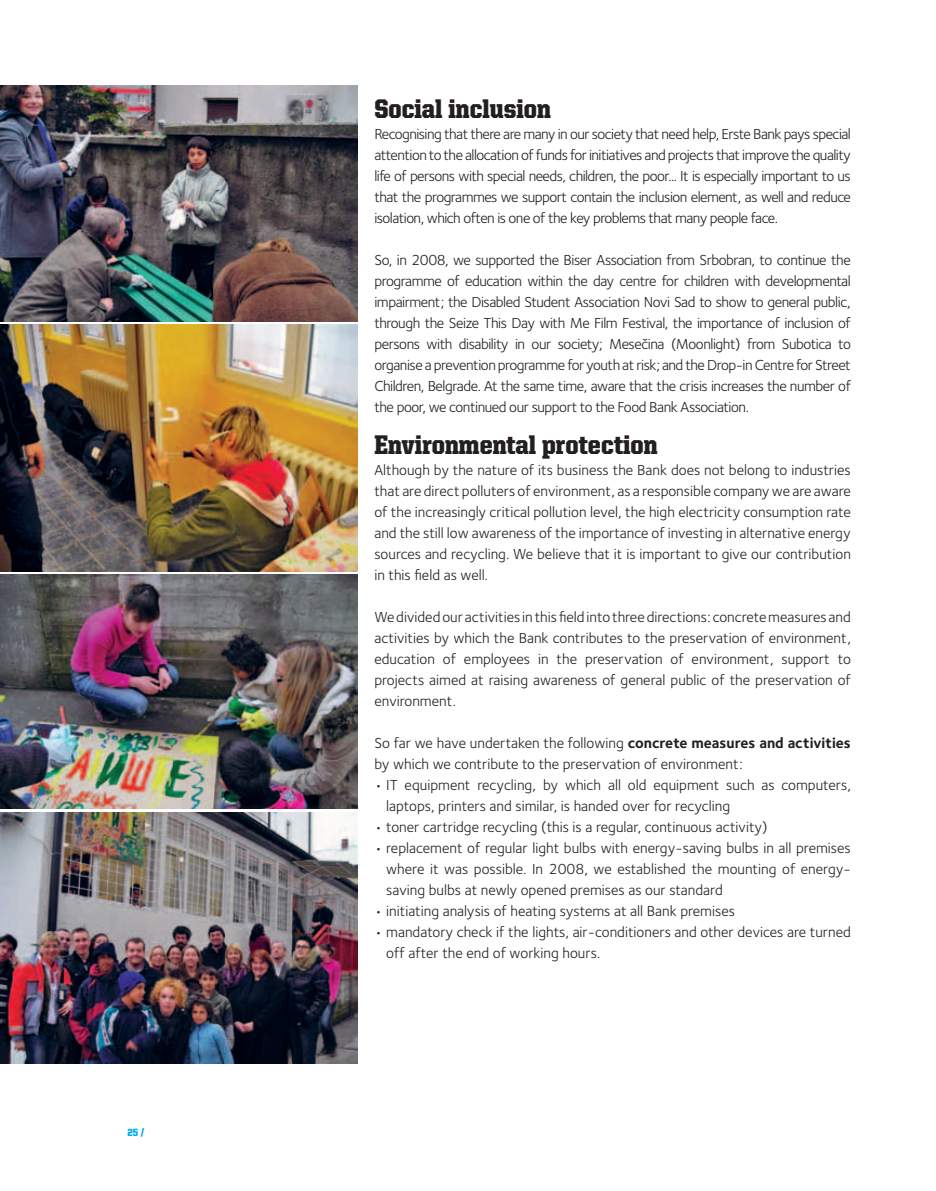
<style>
.page{position:relative;width:936px;height:1191px;background:#fff}
.page>*{position:absolute;margin:0;border:0;box-sizing:border-box;transform-origin:0 0}
.t1{font:900 27px "United Serif Semi Cond";color:#231f20}
.t2{font:15px/21px "moj Foundry Sterling";color:#231f20;text-align:justify}
.t3{font:900 10.5px "United Serif Semi Cond";color:#00aeef}
.s1{font-weight:700}
</style>
<div class="page">
<img style="left:0;top:85px;width:357px;height:236px">
<img style="left:0;top:325px;width:357px;height:246px">
<img style="left:0;top:575px;width:357px;height:234px">
<img style="left:0;top:812px;width:357px;height:251px">
<p class="t3" style="left:128px;top:1126px;width:18px">25 /</p>
<h1 class="t1" style="left:374px;top:94px;width:178px">Social inclusion</h1>
<p class="t2" style="left:374px;top:123px;width:478px">Recognising that there are many in our society that need help, Erste Bank pays special attention to the allocation of funds for initiatives and projects that improve the quality life of persons with special needs, children, the poor... It is especially important to us that the programmes we support contain the inclusion element, as well and reduce isolation, which often is one of the key problems that many people face.</p>
<p class="t2" style="left:374px;top:249px;width:478px">So, in 2008, we supported the Biser Association from Srbobran, to continue the programme of education within the day centre for children with developmental impairment; the Disabled Student Association Novi Sad to show to general public, through the Seize This Day with Me Film Festival, the importance of inclusion of persons with disability in our society; Mesečina (Moonlight) from Subotica to organise a prevention programme for youth at risk; and the Drop-in Centre for Street Children, Belgrade. At the same time, aware that the crisis increases the number of the poor, we continued our support to the Food Bank Association.</p>
<h1 class="t1" style="left:374px;top:430px;width:285px">Environmental protection</h1>
<p class="t2" style="left:374px;top:459px;width:478px">Although by the nature of its business the Bank does not belong to industries that are direct polluters of environment, as a responsible company we are aware of the increasingly critical pollution level, the high electricity consumption rate and the still low awareness of the importance of investing in alternative energy sources and recycling. We believe that it is important to give our contribution in this field as well.</p>
<p class="t2" style="left:374px;top:606px;width:478px">We divided our activities in this field into three directions: concrete measures and activities by which the Bank contributes to the preservation of environment, education of employees in the preservation of environment, support to projects aimed at raising awareness of general public of the preservation of environment.</p>
<p class="t2" style="left:374px;top:732px;width:478px">So far we have undertaken the following <span class="s1">concrete measures and activities </span>by which we contribute to the preservation of environment:</p>
<p class="t2" style="left:386px;top:774px;width:466px;text-indent:-12px">• IT equipment recycling, by which all old equipment such as computers, laptops, printers and similar, is handed over for recycling</p>
<p class="t2" style="left:374px;top:816px;width:394px">• toner cartridge recycling (this is a regular, continuous activity)</p>
<p class="t2" style="left:386px;top:837px;width:466px;text-indent:-12px">• replacement of regular light bulbs with energy-saving bulbs in all premises where it was possible. In 2008, we established the mounting of energy&shy;saving bulbs at newly opened premises as our standard</p>
<p class="t2" style="left:374px;top:900px;width:362px">• initiating analysis of heating systems at all Bank premises</p>
<p class="t2" style="left:386px;top:921px;width:466px;text-indent:-12px">• mandatory check if the lights, air-conditioners and other devices are turned off after the end of working hours.</p>
</div>
